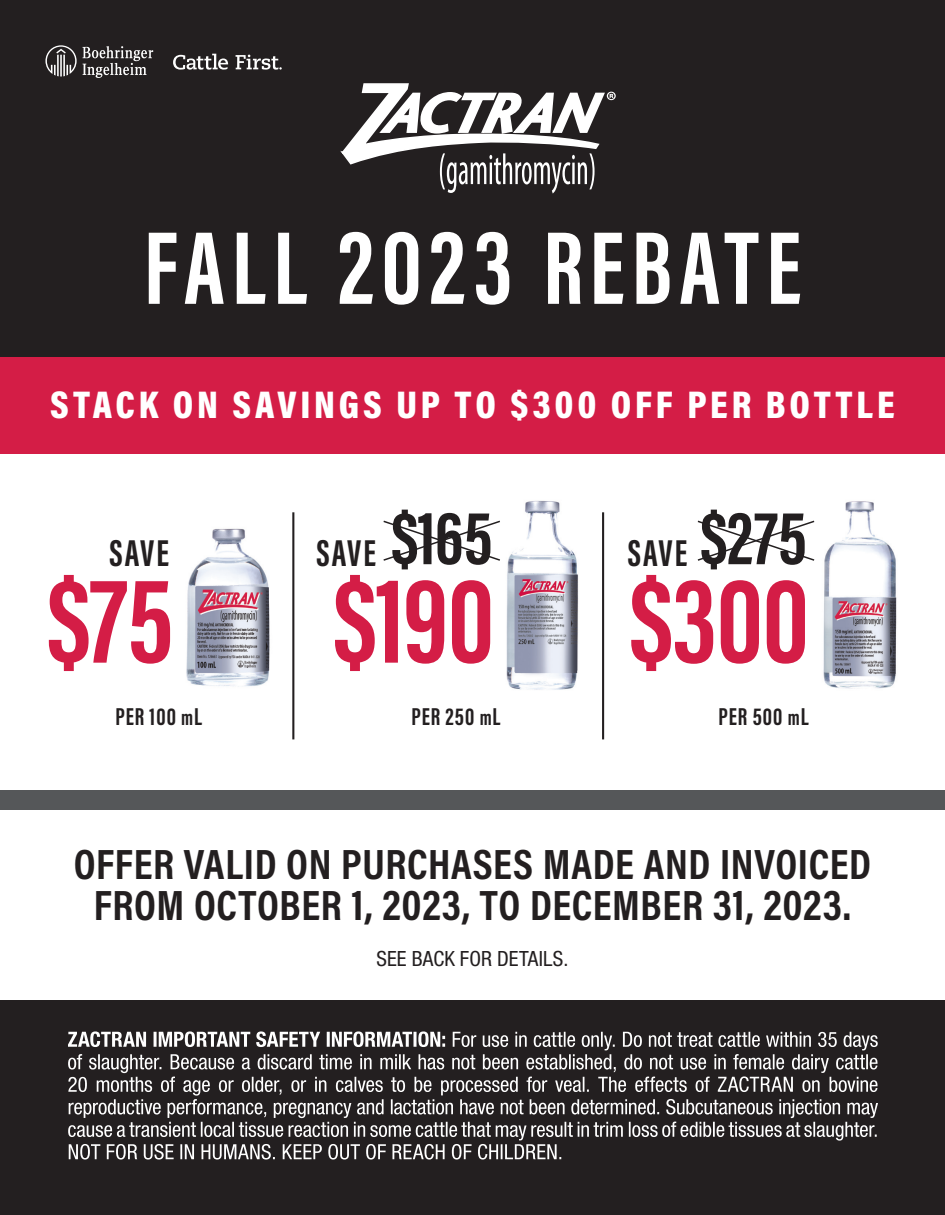
<style>
.page{position:relative;width:945px;height:1215px;background:#fff}
.page>*{position:absolute;margin:0;border:0;box-sizing:border-box;transform-origin:0 0}
.t1{font:700 125.4px "Acumin Pro Extra Cond";color:#d41d46}
.t2{font:700 106.5px "Acumin Pro Extra Cond";letter-spacing:.07em;color:#fff}
.t3{font:700 42.75px/41.2px "Acumin Pro Cond";letter-spacing:.015em;color:#231f20;text-align:center}
.t4{font:900 39px "Acumin Pro Cond";letter-spacing:.095em;color:#fff}
.t5{font:700 38.55px "Acumin Pro Extra Cond";letter-spacing:.05em;color:#231f20}
.t6{font:700 25.2px "Acumin Pro Extra Cond";letter-spacing:.04em;color:#231f20}
.t7{font:condensed 21px "Helvetica Neue LT Std";letter-spacing:.005em;color:#231f20}
.s1{font-size:21.45px}
.s2{font-size:78px}
</style>
<div class="page">
<div style="left:0;top:1001px;width:945px;height:214px;background:#231f20"></div>
<div style="left:0;top:0;width:945px;height:357px;background:#231f20"></div>
<svg style="left:341px;top:83px;width:275px;height:111px"></svg>
<svg style="left:68px;top:1031px;width:810px;height:129px"></svg>
<div style="left:0;top:791px;width:945px;height:19px;background:#555759"></div>
<div style="left:0;top:357px;width:945px;height:97px;background:#d41d46"></div>
<hr style="left:292px;top:512px;width:2px;height:227px;background:#231f20">
<hr style="left:602px;top:512px;width:2px;height:227px;background:#231f20">
<img style="left:186px;top:528px;width:84px;height:158px">
<img style="left:506px;top:500px;width:72px;height:190px">
<img style="left:823px;top:501px;width:74px;height:188px">
<svg style="left:173px;top:54px;width:55px;height:16px"></svg>
<svg style="left:236px;top:55px;width:46px;height:15px"></svg>
<svg style="left:45px;top:45px;width:108px;height:33px"></svg>
<svg style="left:383px;top:520px;width:117px;height:41px"></svg>
<svg style="left:697px;top:520px;width:118px;height:41px"></svg>
<h2 class="t2" style="left:144px;top:203px;width:659px">FALL 2023 REBATE</h2>
<p class="t4" style="left:50px;top:379px;width:846px">STACK ON SAVINGS UP TO $300 OFF PER BOTTLE</p>
<p class="t5" style="left:109px;top:529px;width:61px">SAVE</p>
<h1 class="t1" style="left:47px;top:543px;width:128px">$75</h1>
<p class="t6" style="left:115px;top:701px;width:88px">PER 100 <span class="s1">m</span>L</p>
<p class="t5" style="left:316px;top:529px;width:177px">SAVE <span class="s2">$165</span></p>
<p class="t5" style="left:628px;top:529px;width:180px">SAVE <span class="s2">$275</span></p>
<h1 class="t1" style="left:333px;top:543px;width:163px">$190</h1>
<p class="t6" style="left:411px;top:701px;width:91px">PER 250 <span class="s1">m</span>L</p>
<h1 class="t1" style="left:629px;top:543px;width:181px">$300</h1>
<p class="t6" style="left:719px;top:701px;width:92px">PER 500 <span class="s1">m</span>L</p>
<p class="t3" style="left:74px;top:842px;width:799px">OFFER VALID ON PURCHASES MADE AND INVOICED<br>FROM OCTOBER 1, 2023, TO DECEMBER 31, 2023.</p>
<p class="t7" style="left:377px;top:947px;width:193px">SEE BACK FOR DETAILS.</p>
</div>
